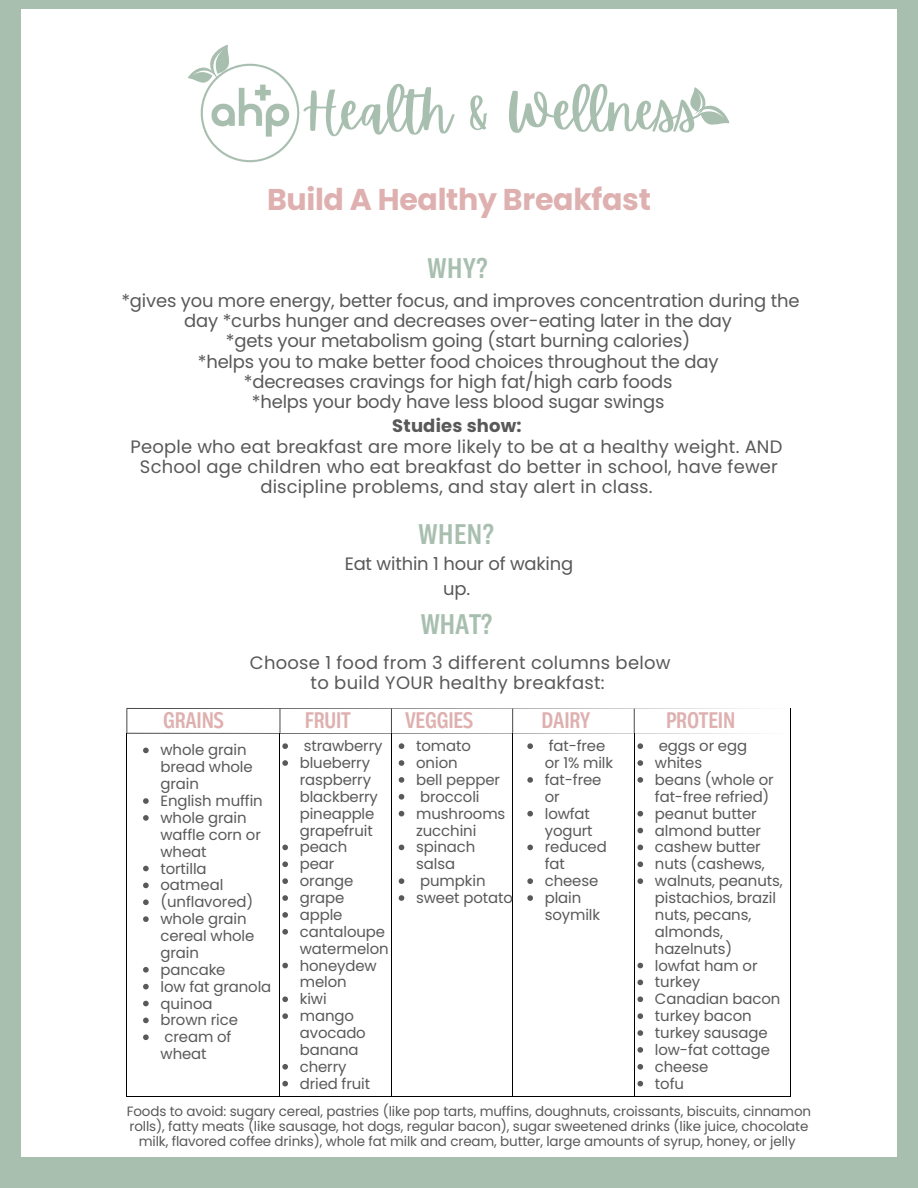
<style>
.page{position:relative;width:918px;height:1188px;background:#a8bfb0}
.page>*{position:absolute;margin:0;border:0;box-sizing:border-box;transform-origin:0 0}
.t1{font:52.65px "Apricots";color:#a8bfb0}
.t2{font:700 30px "Poppins";letter-spacing:-.01em;color:#dfb0b0}
.t3{font:700 28.35px "Body Text Slim";letter-spacing:.02em;color:#a8bfb0}
.t4{font:700 22.5px "Body Text Slim";letter-spacing:-.01em;color:#dfb0b0}
.t5{font:18px/24.8px "Poppins";letter-spacing:-.01em;color:#595959;text-align:center}
.t6{font:18px/20.2px "Poppins";letter-spacing:.01em;color:#595959;text-align:center}
.t7{font:18px/20.2px "Poppins";letter-spacing:.015em;color:#595959;text-align:center}
.t8{font:700 18px "Poppins";letter-spacing:.01em;color:#595959}
.t9{font:14.85px/16.8px "Poppins";letter-spacing:-.01em;color:#595959}
.t10{font:13.5px/14.5px "Poppins";letter-spacing:-.01em;color:#595959;text-align:center}
</style>
<div class="page">
<div style="left:21px;top:10px;width:876px;height:1147px;background:#fff"></div>
<img style="left:200px;top:63px;width:100px;height:100px">
<svg style="left:188px;top:45px;width:54px;height:48px"></svg>
<svg style="left:690px;top:87px;width:40px;height:38px"></svg>
<svg style="left:127px;top:708px;width:664px;height:26px"></svg>
<hr style="left:127px;top:734px;width:1px;height:363px;background:#000">
<hr style="left:127px;top:1096px;width:153px;height:1px;background:#000">
<hr style="left:280px;top:734px;width:1px;height:363px;background:#000">
<hr style="left:280px;top:1096px;width:111px;height:1px;background:#000">
<hr style="left:391px;top:734px;width:1px;height:363px;background:#000">
<hr style="left:392px;top:1096px;width:120px;height:1px;background:#000">
<hr style="left:512px;top:734px;width:1px;height:363px;background:#000">
<hr style="left:513px;top:1096px;width:121px;height:1px;background:#000">
<hr style="left:634px;top:734px;width:1px;height:363px;background:#000">
<hr style="left:635px;top:1096px;width:155px;height:1px;background:#000">
<hr style="left:790px;top:734px;width:1px;height:363px;background:#000">
<svg style="left:143px;top:748px;width:6px;height:5px"></svg>
<svg style="left:143px;top:798px;width:6px;height:6px"></svg>
<svg style="left:143px;top:815px;width:6px;height:6px"></svg>
<svg style="left:143px;top:866px;width:6px;height:5px"></svg>
<svg style="left:143px;top:883px;width:6px;height:5px"></svg>
<svg style="left:143px;top:899px;width:6px;height:6px"></svg>
<svg style="left:143px;top:916px;width:6px;height:6px"></svg>
<svg style="left:143px;top:967px;width:6px;height:6px"></svg>
<svg style="left:143px;top:984px;width:6px;height:5px"></svg>
<svg style="left:143px;top:1001px;width:6px;height:5px"></svg>
<svg style="left:143px;top:1018px;width:6px;height:5px"></svg>
<svg style="left:143px;top:1034px;width:6px;height:6px"></svg>
<svg style="left:282px;top:743px;width:6px;height:6px"></svg>
<svg style="left:282px;top:760px;width:6px;height:6px"></svg>
<svg style="left:282px;top:845px;width:6px;height:5px"></svg>
<svg style="left:282px;top:861px;width:6px;height:6px"></svg>
<svg style="left:282px;top:878px;width:6px;height:6px"></svg>
<svg style="left:282px;top:895px;width:6px;height:6px"></svg>
<svg style="left:282px;top:912px;width:6px;height:6px"></svg>
<svg style="left:282px;top:929px;width:6px;height:6px"></svg>
<svg style="left:282px;top:963px;width:6px;height:5px"></svg>
<svg style="left:282px;top:996px;width:6px;height:6px"></svg>
<svg style="left:282px;top:1013px;width:6px;height:6px"></svg>
<svg style="left:282px;top:1064px;width:6px;height:6px"></svg>
<svg style="left:282px;top:1081px;width:6px;height:5px"></svg>
<svg style="left:399px;top:743px;width:5px;height:6px"></svg>
<svg style="left:399px;top:760px;width:5px;height:6px"></svg>
<svg style="left:399px;top:777px;width:5px;height:6px"></svg>
<svg style="left:399px;top:794px;width:5px;height:6px"></svg>
<svg style="left:399px;top:811px;width:5px;height:5px"></svg>
<svg style="left:399px;top:845px;width:5px;height:5px"></svg>
<svg style="left:399px;top:878px;width:5px;height:6px"></svg>
<svg style="left:399px;top:895px;width:5px;height:6px"></svg>
<svg style="left:527px;top:743px;width:6px;height:6px"></svg>
<svg style="left:527px;top:777px;width:6px;height:6px"></svg>
<svg style="left:527px;top:811px;width:6px;height:5px"></svg>
<svg style="left:527px;top:845px;width:6px;height:5px"></svg>
<svg style="left:527px;top:878px;width:6px;height:6px"></svg>
<svg style="left:527px;top:895px;width:6px;height:6px"></svg>
<svg style="left:637px;top:743px;width:6px;height:6px"></svg>
<svg style="left:637px;top:760px;width:6px;height:6px"></svg>
<svg style="left:637px;top:777px;width:6px;height:6px"></svg>
<svg style="left:637px;top:811px;width:6px;height:5px"></svg>
<svg style="left:637px;top:828px;width:6px;height:5px"></svg>
<svg style="left:637px;top:845px;width:6px;height:5px"></svg>
<svg style="left:637px;top:861px;width:6px;height:6px"></svg>
<svg style="left:637px;top:878px;width:6px;height:6px"></svg>
<svg style="left:637px;top:963px;width:6px;height:5px"></svg>
<svg style="left:637px;top:980px;width:6px;height:5px"></svg>
<svg style="left:637px;top:996px;width:6px;height:6px"></svg>
<svg style="left:637px;top:1013px;width:6px;height:6px"></svg>
<svg style="left:637px;top:1030px;width:6px;height:6px"></svg>
<svg style="left:637px;top:1047px;width:6px;height:6px"></svg>
<svg style="left:637px;top:1064px;width:6px;height:6px"></svg>
<svg style="left:637px;top:1081px;width:6px;height:5px"></svg>
<p class="t1" style="left:303px;top:81px;width:398px">Health &amp; Wellness</p>
<p class="t2" style="left:267px;top:178px;width:385px">Build A Healthy Breakfast</p>
<p class="t3" style="left:428px;top:252px;width:61px">WHY?</p>
<p class="t5" style="left:121px;top:290px;width:680px;line-height:20.2px">*gives you more energy, better focus, and improves concentration during the day *curbs hunger and decreases over-eating later in the day</p>
<p class="t5" style="left:226px;top:329px;width:466px">*gets your metabolism going (start burning calories)</p>
<p class="t5" style="left:198px;top:349px;width:522px">*helps you to make better food choices throughout the day</p>
<p class="t5" style="left:244px;top:369px;width:430px">*decreases cravings for high fat/high carb foods</p>
<p class="t5" style="left:252px;top:389px;width:414px">*helps your body have less blood sugar swings</p>
<p class="t8" style="left:392px;top:413px;width:131px">Studies show:</p>
<p class="t6" style="left:131px;top:436px;width:653px">People who eat breakfast are more likely to be at a healthy weight. AND</p>
<p class="t6" style="left:140px;top:456px;width:639px">School age children who eat breakfast do better in school, have fewer discipline problems, and stay alert in class.</p>
<p class="t3" style="left:418px;top:517px;width:77px">WHEN?</p>
<p class="t5" style="left:345px;top:552px;width:230px">Eat within 1 hour of waking up.</p>
<p class="t3" style="left:421px;top:608px;width:73px">WHAT?</p>
<p class="t7" style="left:250px;top:653px;width:422px">Choose 1 food from 3 different columns below to build YOUR healthy breakfast:</p>
<p class="t4" style="left:163px;top:707px;width:62px">GRAINS</p>
<p class="t4" style="left:305px;top:707px;width:47px">FRUIT</p>
<p class="t4" style="left:405px;top:707px;width:70px">VEGGIES</p>
<p class="t4" style="left:542px;top:707px;width:50px">DAIRY</p>
<p class="t4" style="left:666px;top:707px;width:71px">PROTEIN</p>
<p class="t9" style="left:161px;top:742px;width:94px">whole grain bread whole grain</p>
<p class="t9" style="left:161px;top:792px;width:104px">English muffin</p>
<p class="t9" style="left:161px;top:809px;width:102px">whole grain waffle corn or wheat</p>
<p class="t9" style="left:161px;top:860px;width:48px">tortilla</p>
<p class="t9" style="left:161px;top:877px;width:64px">oatmeal</p>
<p class="t9" style="left:161px;top:894px;width:94px">(unflavored)</p>
<p class="t9" style="left:161px;top:911px;width:95px">whole grain cereal whole grain</p>
<p class="t9" style="left:161px;top:961px;width:67px">pancake</p>
<p class="t9" style="left:161px;top:978px;width:112px">low fat granola</p>
<p class="t9" style="left:161px;top:995px;width:54px">quinoa</p>
<p class="t9" style="left:161px;top:1012px;width:79px">brown rice</p>
<p class="t9" style="left:161px;top:1029px;width:72px">cream of wheat</p>
<p class="t9" style="left:545px;top:738px;width:70px">fat-free or 1% milk</p>
<p class="t9" style="left:545px;top:771px;width:58px">fat-free or</p>
<p class="t9" style="left:545px;top:805px;width:49px">lowfat yogurt</p>
<p class="t9" style="left:545px;top:839px;width:63px">reduced fat</p>
<p class="t9" style="left:545px;top:873px;width:55px">cheese</p>
<p class="t9" style="left:545px;top:890px;width:57px">plain soymilk</p>
<p class="t9" style="left:304px;top:738px;width:80px">strawberry</p>
<p class="t9" style="left:300px;top:755px;width:80px">blueberry raspberry blackberry pineapple grapefruit</p>
<p class="t9" style="left:300px;top:839px;width:49px">peach</p>
<p class="t9" style="left:300px;top:856px;width:36px">pear</p>
<p class="t9" style="left:300px;top:873px;width:55px">orange</p>
<p class="t9" style="left:300px;top:890px;width:46px">grape</p>
<p class="t9" style="left:300px;top:906px;width:44px">apple</p>
<p class="t9" style="left:300px;top:923px;width:90px">cantaloupe watermelon</p>
<p class="t9" style="left:300px;top:957px;width:78px">honeydew melon</p>
<p class="t9" style="left:300px;top:991px;width:28px">kiwi</p>
<p class="t9" style="left:300px;top:1008px;width:68px">mango avocado banana</p>
<p class="t9" style="left:300px;top:1058px;width:48px">cherry</p>
<p class="t9" style="left:300px;top:1075px;width:72px">dried fruit</p>
<p class="t9" style="left:416px;top:738px;width:56px">tomato</p>
<p class="t9" style="left:416px;top:754px;width:43px">onion</p>
<p class="t9" style="left:416px;top:771px;width:85px">bell pepper</p>
<p class="t9" style="left:420px;top:788px;width:61px">broccoli</p>
<p class="t9" style="left:416px;top:805px;width:91px">mushrooms zucchini</p>
<p class="t9" style="left:416px;top:839px;width:61px">spinach salsa</p>
<p class="t9" style="left:420px;top:873px;width:67px">pumpkin</p>
<p class="t9" style="left:416px;top:889px;width:98px">sweet potato</p>
<p class="t9" style="left:659px;top:738px;width:90px">eggs or egg</p>
<p class="t9" style="left:655px;top:755px;width:49px">whites</p>
<p class="t9" style="left:655px;top:771px;width:120px">beans (whole or fat-free refried)</p>
<p class="t9" style="left:655px;top:805px;width:103px">peanut butter</p>
<p class="t9" style="left:655px;top:822px;width:108px">almond butter</p>
<p class="t9" style="left:655px;top:839px;width:107px">cashew butter</p>
<p class="t9" style="left:655px;top:856px;width:111px">nuts (cashews,</p>
<p class="t9" style="left:655px;top:873px;width:129px">walnuts, peanuts, pistachios, brazil nuts, pecans, almonds, hazelnuts)</p>
<p class="t9" style="left:655px;top:957px;width:104px">lowfat ham or</p>
<p class="t9" style="left:655px;top:974px;width:47px">turkey</p>
<p class="t9" style="left:655px;top:991px;width:127px">Canadian bacon</p>
<p class="t9" style="left:655px;top:1008px;width:98px">turkey bacon</p>
<p class="t9" style="left:655px;top:1025px;width:114px">turkey sausage</p>
<p class="t9" style="left:655px;top:1041px;width:116px">low-fat cottage</p>
<p class="t9" style="left:655px;top:1058px;width:55px">cheese</p>
<p class="t9" style="left:655px;top:1075px;width:31px">tofu</p>
<p class="t10" style="left:127px;top:1104px;width:686px">Foods to avoid: sugary cereal, pastries (like pop tarts, muffins, doughnuts, croissants, biscuits, cinnamon rolls), fatty meats (like sausage, hot dogs, regular bacon), sugar sweetened drinks (like juice, chocolate milk, flavored coffee drinks), whole fat milk and cream, butter, large amounts of syrup, honey, or jelly</p>
</div>
